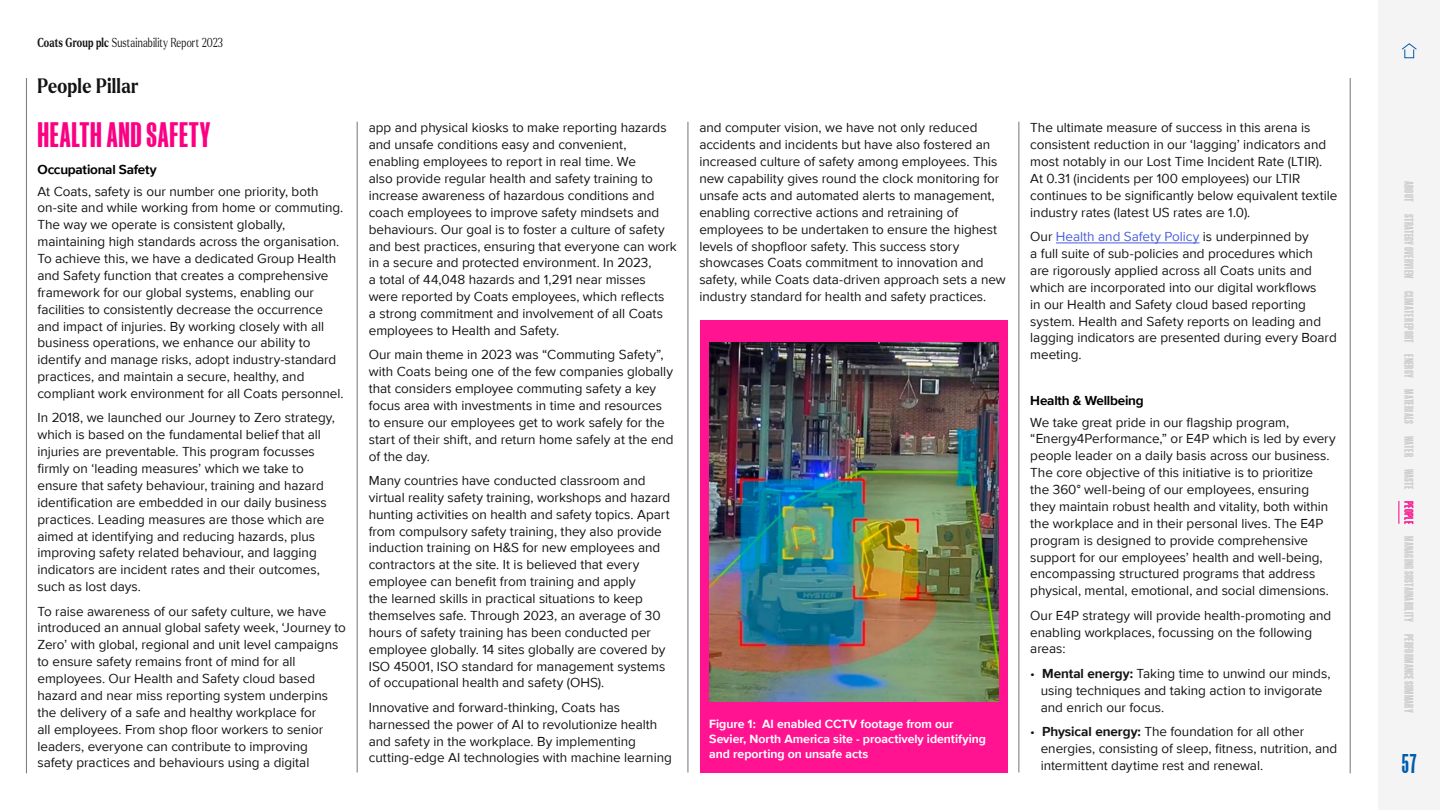
<style>
.page{position:relative;width:1440px;height:810px;background:#fff}
.page>*{position:absolute;margin:0;border:0;box-sizing:border-box;transform-origin:0 0}
.t1{font:700 33.75px "Manuka";letter-spacing:.025em;color:#fb0083}
.t2{font:700 25.88px "Manuka";color:#005dad;scale:.85 1}
.t3{font:700 20.25px "Larken";letter-spacing:.015em;color:#131313;scale:.85 1}
.t4{font:13.5px/16.9px "Proxima Nova";letter-spacing:-.005em;color:#131313}
.t5{font:700 13.5px "Proxima Nova";letter-spacing:-.02em;color:#000}
.t6{font:300 12.67px "Larken";letter-spacing:.015em;color:#131313;scale:.75 1}
.t7{font:700 12.3px/15px "Proxima Nova";letter-spacing:-.005em;color:#fff}
.t8{font:700 12.15px "Manuka";letter-spacing:.02em;color:#cdcdcd}
.s1{font-weight:700}
.s2{color:#485cdb}
.s3{color:#fb0083}
</style>
<div class="page">
<div style="left:700px;top:320px;width:307px;height:452px;background:#ff1390"></div>
<hr style="left:26px;top:78px;width:1px;height:695px;background:#747578">
<hr style="left:357px;top:122px;width:1px;height:651px;background:#747578">
<hr style="left:688px;top:122px;width:1px;height:651px;background:#747578">
<hr style="left:1019px;top:122px;width:1px;height:651px;background:#747578">
<img style="left:709px;top:343px;width:289px;height:359px">
<hr style="left:1056px;top:243px;width:143px;height:1px;background:#485cdb">
<hr style="left:1350px;top:78px;width:1px;height:695px;background:#747578">
<div style="left:1378px;top:0;width:62px;height:810px;background:#f4f4f5"></div>
<svg style="left:1399px;top:501px;width:1px;height:23px"></svg>
<div style="left:1404px;top:49px;width:10px;height:9px;border:1px solid #005dad"></div>
<svg style="left:1401px;top:43px;width:16px;height:7px"></svg>
<p class="t6" style="left:38px;top:34px;width:249px"><span class="s1">Coats Group plc</span> Sustainability Report 2023</p>
<h3 class="t3" style="left:38px;top:72px;width:120px">People Pillar</h3>
<h1 class="t1" style="left:38px;top:117px;width:175px">HEALTH AND SAFETY</h1>
<p class="t5" style="left:38px;top:160px;width:121px">Occupational Safety</p>
<p class="t4" style="left:38px;top:182px;width:308px">At Coats, safety is our number one priority, both on-site and while working from home or commuting.<br>The way we operate is consistent globally, maintaining high standards across the organisation.<br>To achieve this, we have a dedicated Group Health and Safety function that creates a comprehensive framework for our global systems, enabling our facilities to consistently decrease the occurrence and impact of injuries. By working closely with all business operations, we enhance our ability to identify and manage risks, adopt industry-standard practices, and maintain a secure, healthy, and compliant work environment for all Coats personnel.</p>
<p class="t4" style="left:38px;top:409px;width:299px">In 2018, we launched our Journey to Zero strategy, which is based on the fundamental belief that all injuries are preventable. This program focusses firmly on ‘leading measures’ which we take to ensure that safety behaviour, training and hazard identification are embedded in our daily business practices. Leading measures are those which are aimed at identifying and reducing hazards, plus improving safety related behaviour, and lagging indicators are incident rates and their outcomes, such as lost days.</p>
<p class="t4" style="left:38px;top:602px;width:310px">To raise awareness of our safety culture, we have introduced an annual global safety week, ‘Journey to Zero’ with global, regional and unit level campaigns to ensure safety remains front of mind for all employees. Our Health and Safety cloud based hazard and near miss reporting system underpins the delivery of a safe and healthy workplace for<br>all employees. From shop floor workers to senior leaders, everyone can contribute to improving safety practices and behaviours using a digital</p>
<p class="t4" style="left:369px;top:119px;width:310px">app and physical kiosks to make reporting hazards and unsafe conditions easy and convenient, enabling employees to report in real time. We<br>also provide regular health and safety training to increase awareness of hazardous conditions and coach employees to improve safety mindsets and behaviours. Our goal is to foster a culture of safety and best practices, ensuring that everyone can work in a secure and protected environment. In 2023,<br>a total of 44,048 hazards and 1,291 near misses were reported by Coats employees, which reflects<br>a strong commitment and involvement of all Coats employees to Health and Safety.</p>
<p class="t4" style="left:369px;top:346px;width:306px">Our main theme in 2023 was “Commuting Safety”, with Coats being one of the few companies globally that considers employee commuting safety a key focus area with investments in time and resources to ensure our employees get to work safely for the start of their shift, and return home safely at the end of the day.</p>
<p class="t4" style="left:369px;top:471px;width:303px">Many countries have conducted classroom and virtual reality safety training, workshops and hazard hunting activities on health and safety topics. Apart from compulsory safety training, they also provide induction training on H&amp;S for new employees and contractors at the site. It is believed that every employee can benefit from training and apply<br>the learned skills in practical situations to keep themselves safe. Through 2023, an average of 30 hours of safety training has been conducted per employee globally. 14 sites globally are covered by ISO 45001, ISO standard for management systems of occupational health and safety (OHS).</p>
<p class="t4" style="left:369px;top:698px;width:305px">Innovative and forward-thinking, Coats has harnessed the power of AI to revolutionize health and safety in the workplace. By implementing cutting-edge AI technologies with machine learning</p>
<p class="t4" style="left:699px;top:119px;width:308px">and computer vision, we have not only reduced accidents and incidents but have also fostered an increased culture of safety among employees. This new capability gives round the clock monitoring for unsafe acts and automated alerts to management, enabling corrective actions and retraining of employees to be undertaken to ensure the highest levels of shopfloor safety. This success story showcases Coats commitment to innovation and safety, while Coats data-driven approach sets a new industry standard for health and safety practices.</p>
<p class="t7" style="left:709px;top:716px;width:278px">Figure 1: AI enabled CCTV footage from our<br>Sevier, North America site - proactively identifying and reporting on unsafe acts</p>
<p class="t4" style="left:1030px;top:119px;width:308px">The ultimate measure of success in this arena is consistent reduction in our ‘lagging’ indicators and most notably in our Lost Time Incident Rate (LTIR).<br>At 0.31 (incidents per 100 employees) our LTIR continues to be significantly below equivalent textile industry rates (latest US rates are 1.0).</p>
<p class="t4" style="left:1030px;top:228px;width:308px">Our <span class="s2">Health and Safety Policy</span> is underpinned by<br>a full suite of sub-policies and procedures which<br>are rigorously applied across all Coats units and which are incorporated into our digital workflows<br>in our Health and Safety cloud based reporting system. Health and Safety reports on leading and lagging indicators are presented during every Board meeting.</p>
<p class="t5" style="left:1030px;top:391px;width:115px">Health &amp; Wellbeing</p>
<p class="t4" style="left:1030px;top:413px;width:307px">We take great pride in our flagship program, “Energy4Performance,” or E4P which is led by every people leader on a daily basis across our business.<br>The core objective of this initiative is to prioritize<br>the 360° well-being of our employees, ensuring they maintain robust health and vitality, both within the workplace and in their personal lives. The E4P program is designed to provide comprehensive support for our employees’ health and well-being, encompassing structured programs that address physical, mental, emotional, and social dimensions.</p>
<p class="t4" style="left:1030px;top:606px;width:303px">Our E4P strategy will provide health-promoting and enabling workplaces, focussing on the following areas:</p>
<p class="t4" style="left:1041px;top:664px;width:291px;text-indent:-10px">• <span class="s1">Mental energy:</span> Taking time to unwind our minds, using techniques and taking action to invigorate and enrich our focus.</p>
<p class="t4" style="left:1041px;top:722px;width:298px;text-indent:-10px">• <span class="s1">Physical energy:</span> The foundation for all other energies, consisting of sleep, fitness, nutrition, and intermittent daytime rest and renewal.</p>
<p class="t8" style="left:1415px;top:181px;width:22px;rotate:90deg">ABOUT</p>
<p class="t8" style="left:1415px;top:214px;width:131px;rotate:90deg">STRATEGY OVERVIEW CLIMATE REPORT</p>
<p class="t8" style="left:1415px;top:354px;width:25px;rotate:90deg">ENERGY</p>
<p class="t8" style="left:1415px;top:389px;width:36px;rotate:90deg">MATERIALS</p>
<p class="t8" style="left:1415px;top:436px;width:89px;rotate:90deg">WATER WASTE <span class="s3">PEOPLE</span></p>
<p class="t8" style="left:1415px;top:536px;width:178px;rotate:90deg">MANAGING SUSTAINABILITY PERFORMANCE SUMMARY</p>
<h2 class="t2" style="left:1402px;top:749px;width:19px">57</h2>
</div>
